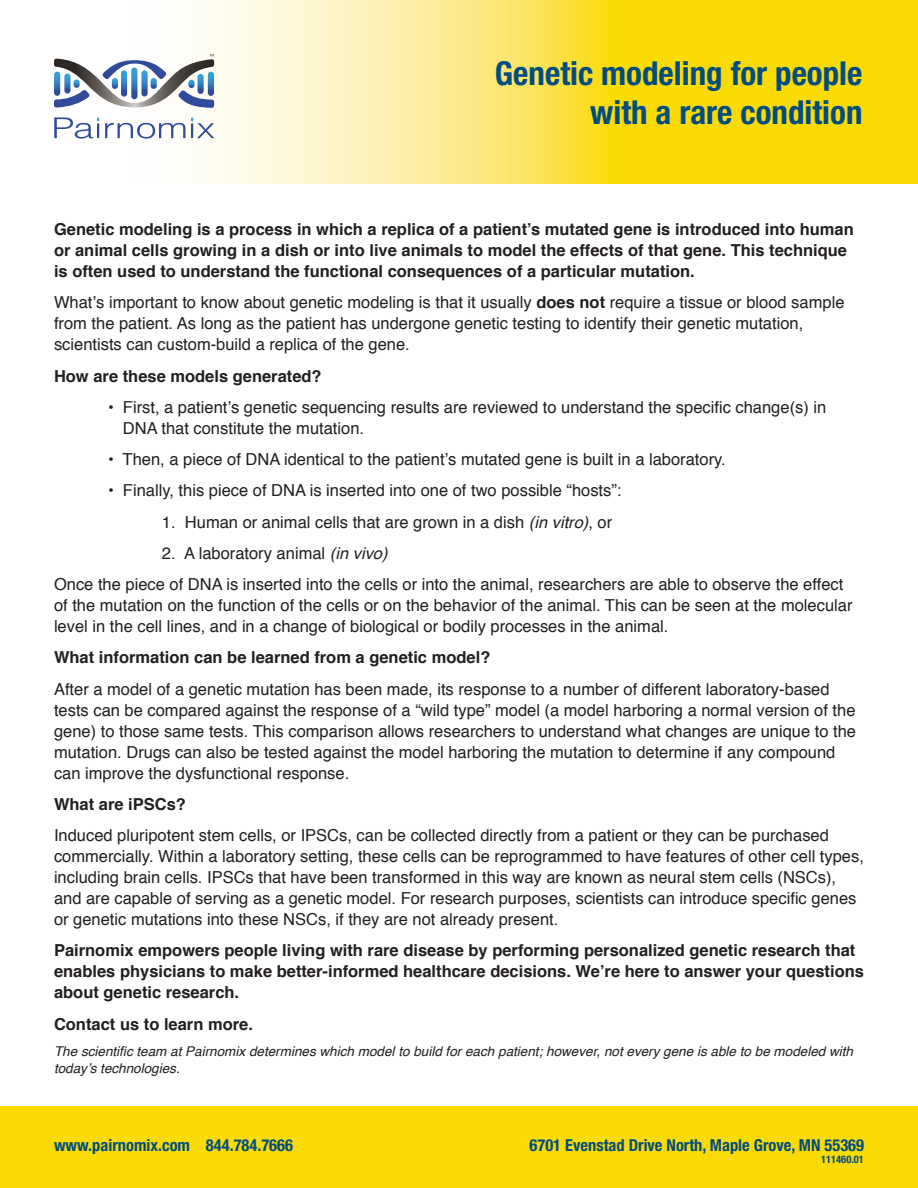
<style>
.page{position:relative;width:918px;height:1188px;background:#fff}
.page>*{position:absolute;margin:0;border:0;box-sizing:border-box;transform-origin:0 0}
.t1{font:700 condensed 33px/39px "Helvetica Neue LT Std";color:#014c80;text-align:right}
.t2{font:16.5px/21px "Helvetica";color:#231f20}
.t3{font:700 16.5px/21px "Helvetica";color:#231f20}
.t4{font:700 condensed 16.5px "Helvetica Neue LT Std";color:#014c80}
.t5{font:italic 13.5px/16.5px "Helvetica";color:#231f20}
.t6{font:700 condensed 10.5px "Helvetica Neue";color:#014c80}
.s1{font-weight:700}
.s2{font-style:italic}
</style>
<div class="page">
<svg style="left:125px;top:0;width:793px;height:184px;background:#fbe664"></svg>
<div style="left:0;top:1107px;width:918px;height:81px;background:#fadb06"></div>
<svg style="left:54px;top:54px;width:160px;height:54px"></svg>
<svg style="left:105px;top:123px;width:80px;height:16px"></svg>
<svg style="left:54px;top:117px;width:45px;height:22px"></svg>
<svg style="left:191px;top:117px;width:23px;height:21px"></svg>
<h1 class="t1" style="left:495px;top:53px;width:369px">Genetic modeling for people with a rare condition</h1>
<p class="t3" style="left:54px;top:220px;width:801px">Genetic modeling is a process in which a replica of a patient’s mutated gene is introduced into human or animal cells growing in a dish or into live animals to model the effects of that gene. This technique is often used to understand the functional consequences of a particular mutation.</p>
<p class="t2" style="left:54px;top:293px;width:792px">What’s important to know about genetic modeling is that it usually <span class="s1">does not</span> require a tissue or blood sample from the patient. As long as the patient has undergone genetic testing to identify their genetic mutation, scientists can custom-build a replica of the gene.</p>
<p class="t3" style="left:54px;top:367px;width:269px">How are these models generated?</p>
<p class="t2" style="left:123px;top:398px;width:705px;text-indent:-15px">• First, a patient’s genetic sequencing results are reviewed to understand the specific change(s) in<br>DNA that constitute the mutation.</p>
<p class="t2" style="left:108px;top:450px;width:619px">• Then, a piece of DNA identical to the patient’s mutated gene is built in a laboratory.</p>
<p class="t2" style="left:108px;top:481px;width:515px">• Finally, this piece of DNA is inserted into one of two possible “hosts”:</p>
<p class="t2" style="left:162px;top:513px;width:452px">1. Human or animal cells that are grown in a dish <span class="s2">(in vitro)</span>, or</p>
<p class="t2" style="left:54px;top:539px;width:791px;line-height:31.2px;text-indent:108px">2. A laboratory animal <span class="s2">(in vivo)<br></span>Once the piece of DNA is inserted into the cells or into the animal, researchers are able to observe the effect</p>
<p class="t2" style="left:54px;top:596px;width:800px">of the mutation on the function of the cells or on the behavior of the animal. This can be seen at the molecular level in the cell lines, and in a change of biological or bodily processes in the animal.</p>
<p class="t3" style="left:54px;top:648px;width:438px">What information can be learned from a genetic model?</p>
<p class="t2" style="left:54px;top:680px;width:804px">After a model of a genetic mutation has been made, its response to a number of different laboratory-based tests can be compared against the response of a “wild type” model (a model harboring a normal version of the gene) to those same tests. This comparison allows researchers to understand what changes are unique to the mutation. Drugs can also be tested against the model harboring the mutation to determine if any compound can improve the dysfunctional response.</p>
<p class="t3" style="left:54px;top:795px;width:134px">What are iPSCs?</p>
<p class="t2" style="left:54px;top:826px;width:811px">Induced pluripotent stem cells, or IPSCs, can be collected directly from a patient or they can be purchased commercially. Within a laboratory setting, these cells can be reprogrammed to have features of other cell types, including brain cells. IPSCs that have been transformed in this way are known as neural stem cells (NSCs), and are capable of serving as a genetic model. For research purposes, scientists can introduce specific genes or genetic mutations into these NSCs, if they are not already present.</p>
<p class="t3" style="left:54px;top:941px;width:812px">Pairnomix empowers people living with rare disease by performing personalized genetic research that enables physicians to make better-informed healthcare decisions. We’re here to answer your questions about genetic research.</p>
<p class="t3" style="left:54px;top:1015px;width:200px">Contact us to learn more.</p>
<p class="t5" style="left:54px;top:1045px;width:801px">The scientific team at Pairnomix determines which model to build for each patient; however, not every gene is able to be modeled with today’s technologies.</p>
<p class="t4" style="left:54px;top:1135px;width:241px">www.pairnomix.com 844.784.7666</p>
<p class="t4" style="left:530px;top:1135px;width:336px">6701 Evenstad Drive North, Maple Grove, MN 55369</p>
<p class="t6" style="left:821px;top:1153px;width:44px">111460.01</p>
</div>
